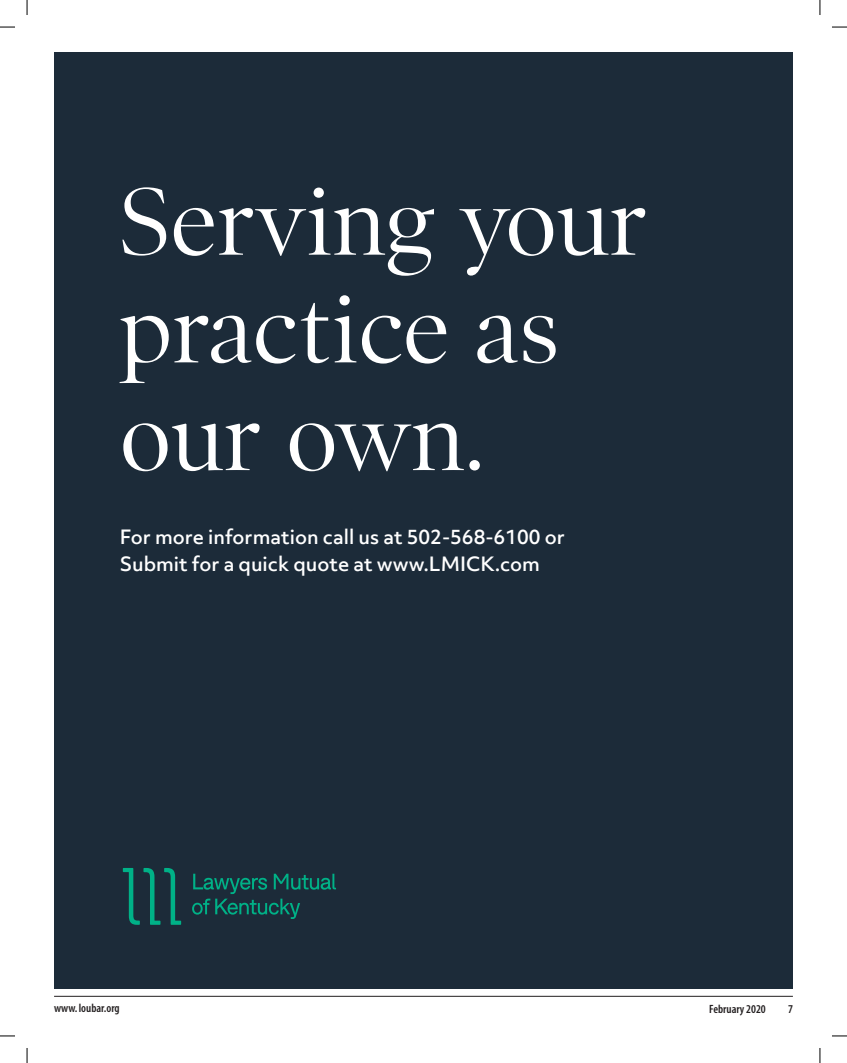
<style>
.page{position:relative;width:847px;height:1063px;background:#fff}
.page>*{position:absolute;margin:0;border:0;box-sizing:border-box;transform-origin:0 0}
.t1{font:96.8px/107.6px "Poynter OS Disp";color:#fff}
.t2{font:500 18.9px/27.6px "Objektiv Mk 3";color:#fff}
.t3{font:600 condensed 12px "Myriad";color:#231f20}
</style>
<div class="page">
<hr style="left:54px;top:995px;width:738px;height:1px;background:#231f20">
<div style="left:54px;top:52px;width:738px;height:936px;background:#1c2b39"></div>
<svg style="left:123px;top:868px;width:58px;height:56px"></svg>
<svg style="left:192px;top:873px;width:144px;height:45px"></svg>
<svg style="left:0;top:26px;width:15px;height:2px"></svg>
<svg style="left:832px;top:26px;width:14px;height:2px"></svg>
<svg style="left:0;top:1035px;width:15px;height:1px"></svg>
<svg style="left:832px;top:1035px;width:14px;height:1px"></svg>
<svg style="left:26px;top:0;width:2px;height:15px"></svg>
<svg style="left:26px;top:1048px;width:2px;height:14px"></svg>
<svg style="left:819px;top:0;width:1px;height:15px"></svg>
<svg style="left:819px;top:1048px;width:1px;height:14px"></svg>
<h1 class="t1" style="left:120px;top:168px;width:529px">Serving your practice as our own.</h1>
<p class="t2" style="left:120px;top:522px;width:446px">For more information call us at 502-568-6100 or<br>Submit for a quick quote at www.LMICK.com</p>
<p class="t3" style="left:54px;top:1001px;width:67px">www. loubar.org</p>
<p class="t3" style="left:708px;top:1002px;width:58px">February 2020</p>
<p class="t3" style="left:787px;top:1002px;width:6px">7</p>
</div>
